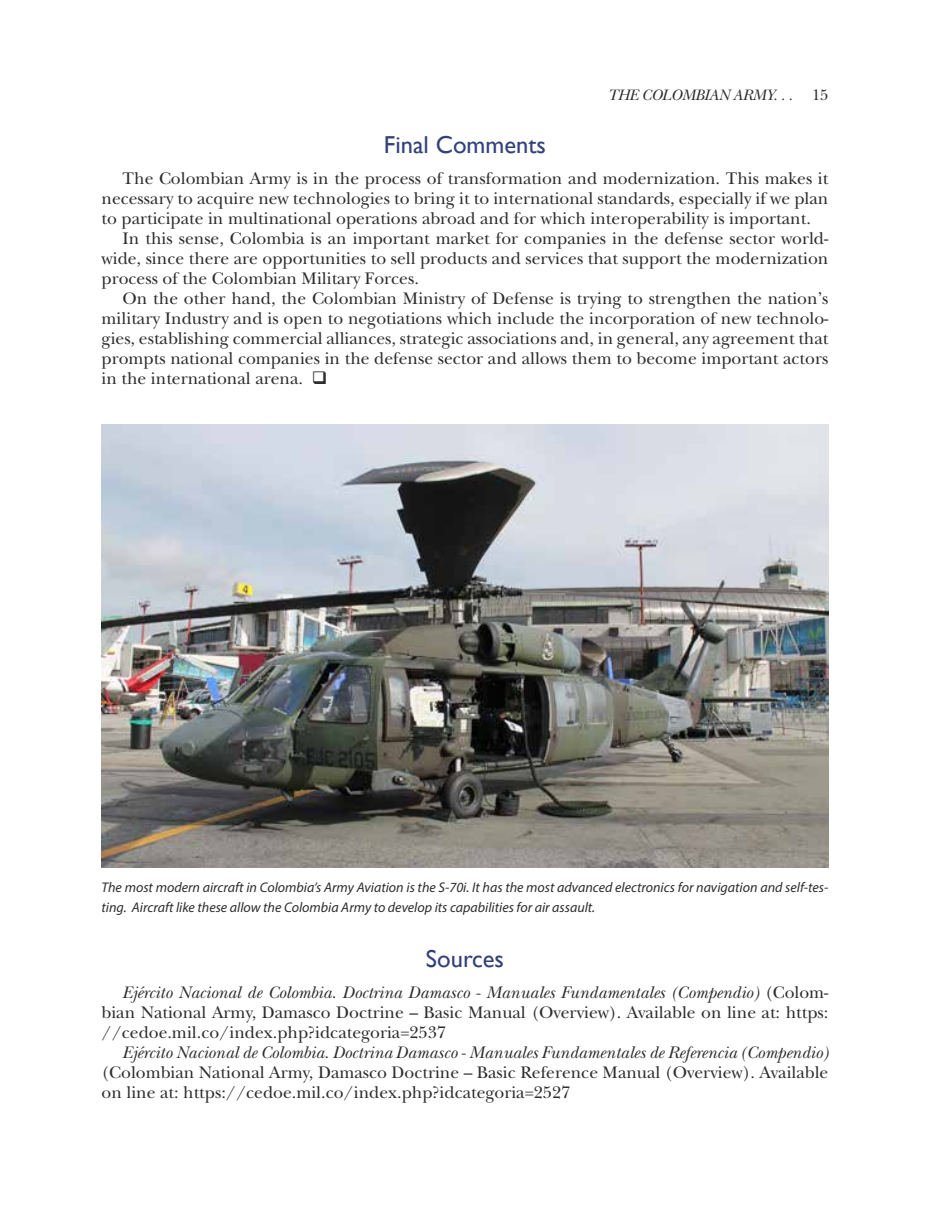
<style>
.page{position:relative;width:930px;height:1229px;background:#fff}
.page>*{position:absolute;margin:0;border:0;box-sizing:border-box;transform-origin:0 0}
.t1{font:24.5px "Gill Sans";color:#33417b}
.t2{font:17.5px/19.9px "New Baskerville Std";color:#2f2d2c;text-align:justify}
.t3{font:italic 17.5px "New Baskerville Std";color:#2f2d2c}
.t4{font:italic 15.75px "New Baskerville Std";letter-spacing:-.025em;color:#2f2d2c}
.t5{font:italic 14px/19.9px "Myriad Pro";color:#2f2d2c}
.s1{font-style:normal}
.s2{font-style:italic}
</style>
<div class="page">
<img style="left:101px;top:424px;width:727px;height:443px">
<p class="t4" style="left:607px;top:86px;width:222px">THE COLOMBIAN ARMY. . . <span class="s1">15</span></p>
<h1 class="t1" style="left:384px;top:131px;width:163px">Final Comments</h1>
<p class="t2" style="left:102px;top:168px;width:728px;text-indent:21px">The Colombian Army is in the process of transformation and modernization. This makes it necessary to acquire new technologies to bring it to international standards, especially if we plan to participate in multinational operations abroad and for which interoperability is important.</p>
<p class="t2" style="left:102px;top:228px;width:728px;text-indent:21px">In this sense, Colombia is an important market for companies in the defense sector world&shy;wide, since there are opportunities to sell products and services that support the modernization process of the Colombian Military Forces.</p>
<p class="t2" style="left:102px;top:288px;width:728px;text-indent:21px">On the other hand, the Colombian Ministry of Defense is trying to strengthen the nation’s military Industry and is open to negotiations which include the incorporation of new technolo&shy;gies, establishing commercial alliances, strategic associations and, in general, any agreement that prompts national companies in the defense sector and allows them to become important actors in the international arena. ❑</p>
<p class="t5" style="left:102px;top:877px;width:728px">The most modern aircraft in Colombia’s Army Aviation is the S-70i. It has the most advanced electronics for navigation and self-tes&shy;ting. Aircraft like these allow the Colombia Army to develop its capabilities for air assault.</p>
<h1 class="t1" style="left:426px;top:944px;width:79px">Sources</h1>
<p class="t2" style="left:102px;top:982px;width:728px;text-indent:21px"><span class="s2">Ejército Nacional de Colombia. Doctrina Damasco - Manuales Fundamentales (Compendio)</span> (Colom&shy;bian National Army, Damasco Doctrine – Basic Manual (Overview). Available on line at: https: //cedoe.mil.co/index.php?idcategoria=2537</p>
<p class="t3" style="left:122px;top:1041px;width:707px">Ejército Nacional de Colombia. Doctrina Damasco - Manuales Fundamentales de Referencia (Compendio)</p>
<p class="t2" style="left:101px;top:1062px;width:728px">(Colombian National Army, Damasco Doctrine – Basic Reference Manual (Overview). Available on line at: https://cedoe.mil.co/index.php?idcategoria=2527</p>
</div>
